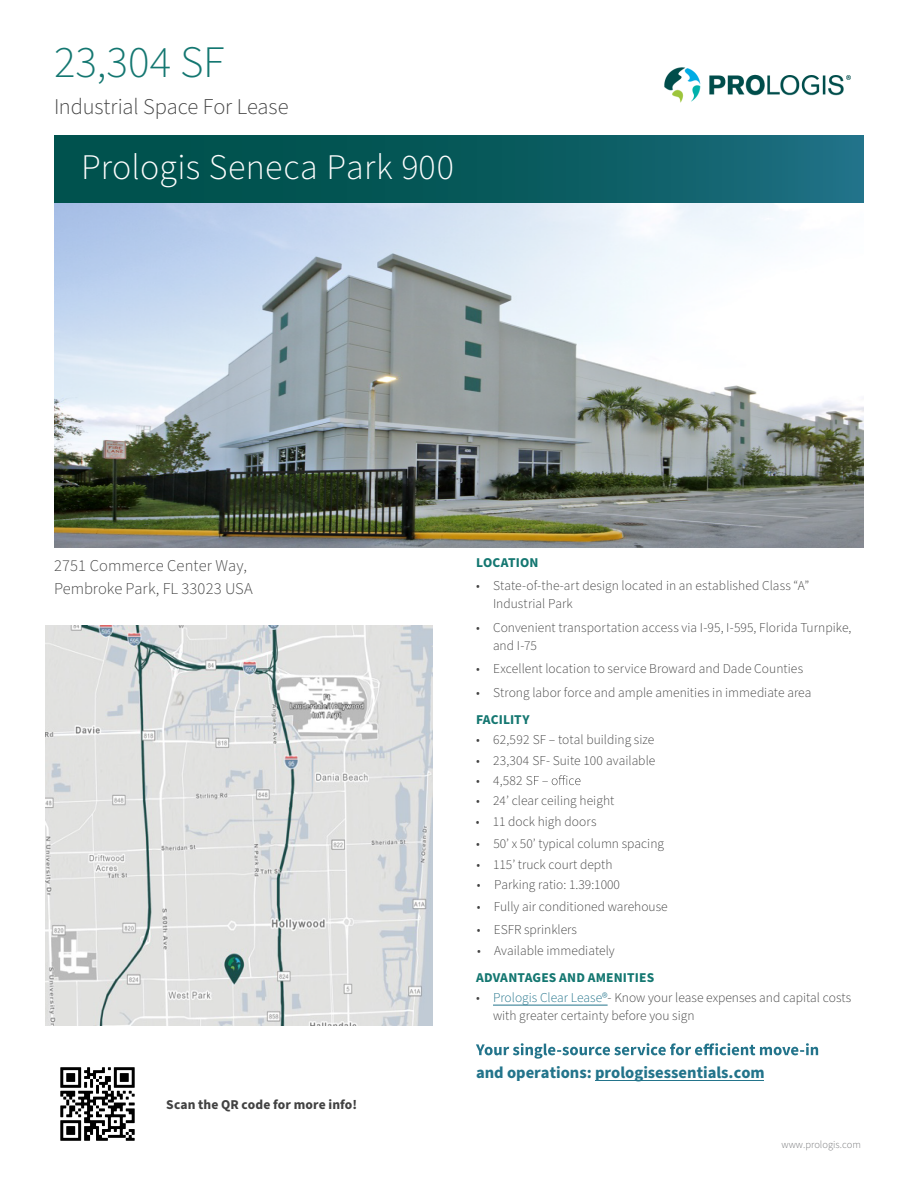
<style>
.page{position:relative;width:918px;height:1188px;background:#fff}
.page>*{position:absolute;margin:0;border:0;box-sizing:border-box;transform-origin:0 0}
.t1{font:300 45px "Source Sans Pro";letter-spacing:.005em;color:#147771}
.t2{font:300 36px "Source Sans Pro";letter-spacing:.005em;color:#fff}
.t3{font:300 22.5px "Source Sans Pro";letter-spacing:-.005em;color:#424242}
.t4{font:300 16.5px/22.5px "Source Sans Pro";letter-spacing:.005em;color:#424242}
.t5{font:700 16.5px "Source Sans Pro";color:#23748b}
.t6{font:300 13.5px/18px "Source Sans Pro";color:#424242}
.t7{font:700 13.5px "Source Sans Pro";letter-spacing:.01em;color:#147771}
.t8{font:700 13.5px "Source Sans Pro";letter-spacing:.01em;color:#424242}
.t9{font:300 10.5px "Source Sans Pro";color:#747577}
.s1{color:#23748b}
</style>
<div class="page">
<div style="left:54px;top:135px;width:810px;height:67px;background:linear-gradient(to right,#004b42,#1a6b7c)"></div>
<img style="left:664px;top:67px;width:187px;height:36px">
<svg style="left:534px;top:775px;width:46px;height:10px"></svg>
<svg style="left:476px;top:1043px;width:342px;height:16px"></svg>
<img style="left:45px;top:626px;width:387px;height:400px">
<img style="left:55px;top:203px;width:808px;height:345px">
<img style="left:60px;top:1067px;width:75px;height:74px">
<hr style="left:493px;top:1005px;width:115px;height:1px;background:#23748b">
<hr style="left:596px;top:1080px;width:168px;height:1px;background:#23748b">
<h1 class="t1" style="left:54px;top:32px;width:172px">23,304 SF</h1>
<h3 class="t3" style="left:54px;top:92px;width:236px">Industrial Space For Lease</h3>
<h2 class="t2" style="left:81px;top:143px;width:374px">Prologis Seneca Park 900</h2>
<p class="t4" style="left:54px;top:555px;width:200px">2751 Commerce Center Way,<br>Pembroke Park, FL 33023 USA</p>
<p class="t7" style="left:476px;top:553px;width:64px">LOCATION</p>
<p class="t6" style="left:493px;top:577px;width:318px;text-indent:-17px">• State-of-the-art design located in an established Class “A”<br>Industrial Park</p>
<p class="t6" style="left:493px;top:619px;width:360px;text-indent:-17px">• Convenient transportation access via I-95, I-595, Florida Turnpike, and I-75</p>
<p class="t6" style="left:476px;top:660px;width:329px">• Excellent location to service Broward and Dade Counties</p>
<p class="t6" style="left:476px;top:684px;width:337px">• Strong labor force and ample amenities in immediate area</p>
<p class="t7" style="left:476px;top:710px;width:55px">FACILITY</p>
<p class="t6" style="left:476px;top:731px;width:180px">• 62,592 SF – total building size</p>
<p class="t6" style="left:476px;top:752px;width:181px">• 23,304 SF- Suite 100 available</p>
<p class="t6" style="left:476px;top:772px;width:58px">• 4,582 S</p>
<p class="t6" style="left:476px;top:792px;width:140px">• 24’ clear ceiling height</p>
<p class="t6" style="left:476px;top:813px;width:122px">• 11 dock high doors</p>
<p class="t6" style="left:477px;top:856px;width:5px">•</p>
<p class="t6" style="left:476px;top:835px;width:190px">• 50’ x 50’ typical column spacing</p>
<p class="t6" style="left:493px;top:856px;width:121px">115’ truck court depth</p>
<p class="t6" style="left:477px;top:876px;width:145px">• Parking ratio: 1.39:1000</p>
<p class="t6" style="left:477px;top:898px;width:192px">• Fully air conditioned warehouse</p>
<p class="t6" style="left:477px;top:921px;width:102px">• ESFR sprinklers</p>
<p class="t6" style="left:477px;top:942px;width:139px">• Available immediately</p>
<p class="t7" style="left:476px;top:968px;width:180px">ADVANTAGES AND AMENITIES</p>
<p class="t6" style="left:493px;top:989px;width:360px;text-indent:-17px">• <span class="s1">Prologis Clear Lease®</span>- Know your lease expenses and capital costs with greater certainty before you sign</p>
<p class="t8" style="left:166px;top:1096px;width:192px">Scan the QR code for more info!</p>
<p class="t5" style="left:476px;top:1061px;width:290px">and operations: prologisessentials.com</p>
<p class="t9" style="left:782px;top:1137px;width:81px">www.prologis.com</p>
</div>
